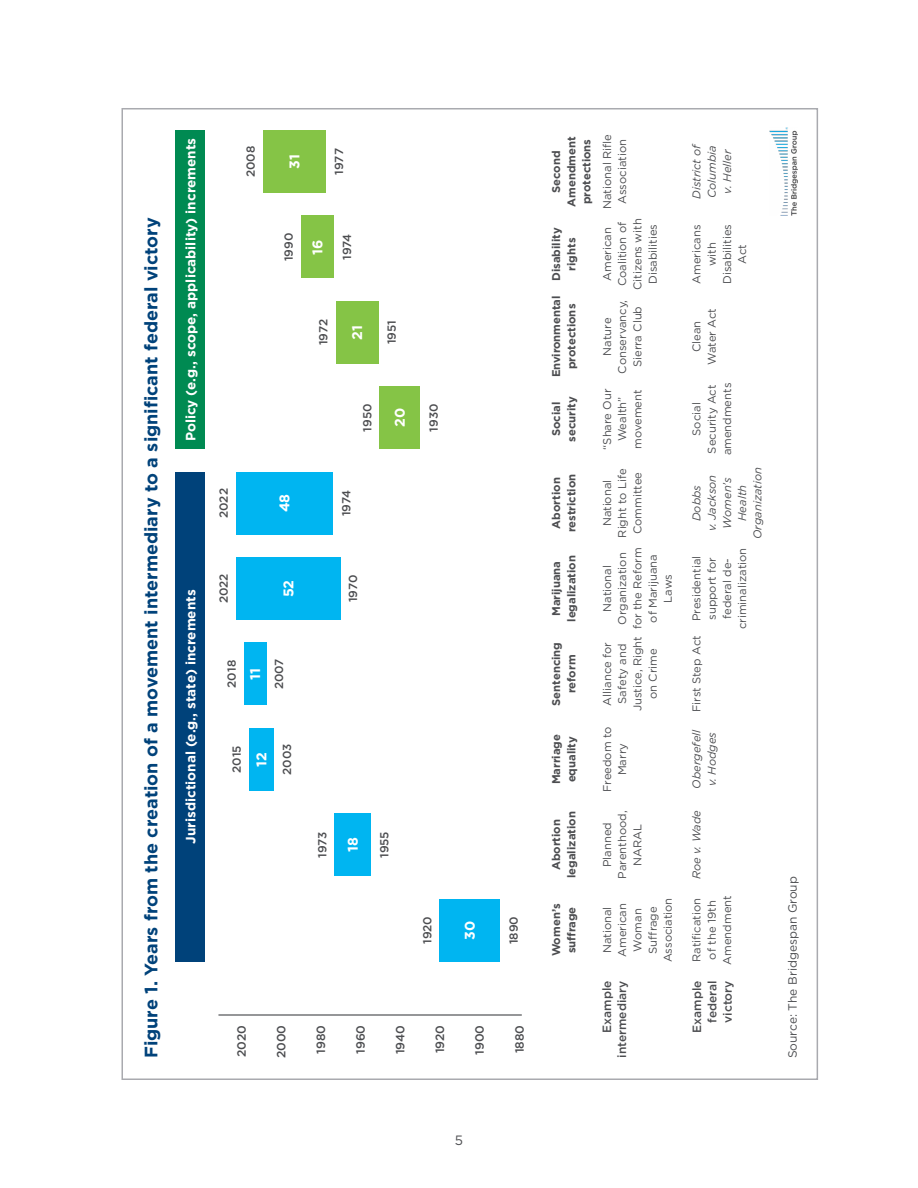
<style>
.page{position:relative;width:918px;height:1188px;background:#fff}
.page>*{position:absolute;margin:0;border:0;box-sizing:border-box;transform-origin:0 0}
.t1{font:700 18px "Gotham";color:#00427a}
.t2{font:700 14.1px "Gotham";color:#fff}
.t3{font:700 13.5px "Gotham";color:#fff}
.t4{font:13.5px "Gotham";color:#4c4d50}
.t5{font:500 12px/15.1px "Gotham";color:#4c4d50;text-align:right}
.t6{font:12px "Gotham";color:#4c4d50}
.t7{font:500 11.7px "Gotham";color:#4c4d50}
.t8{font:11.25px/15.1px "Gotham";color:#4c4d50;text-align:center}
.t9{font:700 11.25px/15.1px "Gotham";color:#4c4d50;text-align:center}
.t10{font:italic 11.25px/15.1px "Gotham";color:#4c4d50;text-align:center}
</style>
<div class="page">
<div style="left:176px;top:472px;width:29px;height:489px;background:#00427a"></div>
<div style="left:176px;top:130px;width:29px;height:319px;background:#008a52"></div>
<hr style="left:218px;top:1014px;width:304px;height:2px;background:#4c4d50">
<div style="left:440px;top:899px;width:60px;height:62px;background:#00b5f1"></div>
<div style="left:335px;top:814px;width:36px;height:62px;background:#00b5f1"></div>
<div style="left:249px;top:728px;width:24px;height:62px;background:#00b5f1"></div>
<div style="left:244px;top:643px;width:22px;height:62px;background:#00b5f1"></div>
<div style="left:236px;top:557px;width:105px;height:63px;background:#00b5f1"></div>
<div style="left:236px;top:472px;width:97px;height:62px;background:#00b5f1"></div>
<div style="left:380px;top:387px;width:40px;height:62px;background:#85c446"></div>
<div style="left:336px;top:301px;width:42px;height:62px;background:#85c446"></div>
<div style="left:301px;top:216px;width:33px;height:62px;background:#85c446"></div>
<div style="left:263px;top:130px;width:63px;height:63px;background:#85c446"></div>
<img style="left:769px;top:127px;width:29px;height:88px">
<h1 class="t1" style="left:139px;top:1058px;width:842px;rotate:-90deg">Figure 1. Years from the creation of a movement intermediary to a significant federal victory</h1>
<p class="t3" style="left:182px;top:441px;width:305px;rotate:-90deg">Policy (e.g., scope, applicability) increments</p>
<p class="t7" style="left:243px;top:177px;width:33px;rotate:-90deg">2008</p>
<p class="t7" style="left:216px;top:518px;width:31px;rotate:-90deg">2022</p>
<p class="t2" style="left:285px;top:169px;width:16px;rotate:-90deg">31</p>
<p class="t7" style="left:331px;top:175px;width:28px;rotate:-90deg">1977</p>
<p class="t7" style="left:281px;top:261px;width:30px;rotate:-90deg">1990</p>
<p class="t2" style="left:308px;top:255px;width:17px;rotate:-90deg">16</p>
<p class="t7" style="left:339px;top:260px;width:28px;rotate:-90deg">1974</p>
<p class="t7" style="left:316px;top:345px;width:28px;rotate:-90deg">1972</p>
<p class="t2" style="left:348px;top:340px;width:16px;rotate:-90deg">21</p>
<p class="t7" style="left:384px;top:344px;width:26px;rotate:-90deg">1951</p>
<p class="t2" style="left:275px;top:512px;width:20px;rotate:-90deg">48</p>
<p class="t7" style="left:360px;top:432px;width:30px;rotate:-90deg">1950</p>
<p class="t2" style="left:391px;top:427px;width:20px;rotate:-90deg">20</p>
<p class="t7" style="left:339px;top:516px;width:28px;rotate:-90deg">1974</p>
<p class="t3" style="left:182px;top:844px;width:256px;rotate:-90deg">Jurisdictional (e.g., state) increments</p>
<p class="t7" style="left:216px;top:603px;width:31px;rotate:-90deg">2022</p>
<p class="t2" style="left:279px;top:597px;width:19px;rotate:-90deg">52</p>
<p class="t7" style="left:224px;top:688px;width:29px;rotate:-90deg">2018</p>
<p class="t2" style="left:246px;top:680px;width:13px;rotate:-90deg">11</p>
<p class="t7" style="left:271px;top:689px;width:32px;rotate:-90deg">2007</p>
<p class="t7" style="left:229px;top:773px;width:29px;rotate:-90deg">2015</p>
<p class="t2" style="left:252px;top:767px;width:16px;rotate:-90deg">12</p>
<p class="t7" style="left:279px;top:775px;width:33px;rotate:-90deg">2003</p>
<p class="t7" style="left:345px;top:602px;width:29px;rotate:-90deg">1970</p>
<p class="t7" style="left:315px;top:858px;width:28px;rotate:-90deg">1973</p>
<p class="t2" style="left:344px;top:852px;width:16px;rotate:-90deg">18</p>
<p class="t7" style="left:377px;top:858px;width:28px;rotate:-90deg">1955</p>
<p class="t7" style="left:426px;top:432px;width:29px;rotate:-90deg">1930</p>
<p class="t7" style="left:420px;top:944px;width:29px;rotate:-90deg">1920</p>
<p class="t2" style="left:461px;top:940px;width:20px;rotate:-90deg">30</p>
<p class="t7" style="left:506px;top:944px;width:30px;rotate:-90deg">1890</p>
<p class="t5" style="left:234px;top:1057px;width:33px;rotate:-90deg">2020</p>
<p class="t5" style="left:273px;top:1058px;width:35px;rotate:-90deg">2000</p>
<p class="t5" style="left:313px;top:1054px;width:30px;rotate:-90deg">1980</p>
<p class="t5" style="left:353px;top:1054px;width:31px;rotate:-90deg">1960</p>
<p class="t5" style="left:393px;top:1054px;width:31px;rotate:-90deg">1940</p>
<p class="t5" style="left:432px;top:1053px;width:30px;rotate:-90deg">1920</p>
<p class="t5" style="left:472px;top:1055px;width:31px;rotate:-90deg">1900</p>
<p class="t5" style="left:512px;top:1053px;width:30px;rotate:-90deg">1880</p>
<p class="t9" style="left:549px;top:207px;width:72px;rotate:-90deg">Second<br>Amendment protections</p>
<p class="t8" style="left:599px;top:209px;width:76px;rotate:-90deg">National Rifle<br>Association</p>
<p class="t10" style="left:689px;top:199px;width:57px;rotate:-90deg">District of<br>Columbia v. Heller</p>
<p class="t9" style="left:549px;top:281px;width:55px;rotate:-90deg">Disability rights</p>
<p class="t8" style="left:599px;top:290px;width:73px;rotate:-90deg">American<br>Coalition of<br>Citizens with<br>Disabilities</p>
<p class="t8" style="left:689px;top:284px;width:61px;rotate:-90deg">Americans with<br>Disabilities<br>Act</p>
<p class="t9" style="left:549px;top:377px;width:83px;rotate:-90deg">Environmental protections</p>
<p class="t8" style="left:599px;top:374px;width:75px;rotate:-90deg">Nature<br>Conservancy,<br>Sierra Club</p>
<p class="t8" style="left:689px;top:365px;width:58px;rotate:-90deg">Clean<br>Water Act</p>
<p class="t9" style="left:549px;top:442px;width:47px;rotate:-90deg">Social security</p>
<p class="t8" style="left:599px;top:450px;width:63px;rotate:-90deg">“Share Our<br>Wealth” movement</p>
<p class="t8" style="left:689px;top:455px;width:74px;rotate:-90deg">Social<br>Security Act amendments</p>
<p class="t9" style="left:549px;top:532px;width:60px;rotate:-90deg">Abortion restriction</p>
<p class="t8" style="left:599px;top:538px;width:71px;rotate:-90deg">National<br>Right to Life<br>Committee</p>
<p class="t10" style="left:689px;top:539px;width:73px;rotate:-90deg">Dobbs<br>v. Jackson<br>Women’s<br>Health<br>Organization</p>
<p class="t9" style="left:549px;top:622px;width:68px;rotate:-90deg">Marijuana legalization</p>
<p class="t8" style="left:599px;top:629px;width:83px;rotate:-90deg">National<br>Organization for the Reform of Marijuana<br>Laws</p>
<p class="t8" style="left:689px;top:629px;width:83px;rotate:-90deg">Presidential support for federal de&shy;criminalization</p>
<p class="t9" style="left:549px;top:706px;width:65px;rotate:-90deg">Sentencing reform</p>
<p class="t8" style="left:599px;top:711px;width:77px;rotate:-90deg">Alliance for<br>Safety and<br>Justice, Right on Crime</p>
<p class="t8" style="left:689px;top:712px;width:78px;rotate:-90deg">First Step Act</p>
<p class="t9" style="left:549px;top:784px;width:52px;text-align:left;rotate:-90deg">Marriage equality</p>
<p class="t8" style="left:599px;top:792px;width:67px;rotate:-90deg">Freedom to<br>Marry</p>
<p class="t10" style="left:689px;top:789px;width:61px;text-align:left;rotate:-90deg">Obergefell v. Hodges</p>
<p class="t9" style="left:549px;top:878px;width:68px;rotate:-90deg">Abortion legalization</p>
<p class="t8" style="left:599px;top:879px;width:70px;rotate:-90deg">Planned<br>Parenthood,<br>NARAL</p>
<p class="t10" style="left:689px;top:879px;width:71px;rotate:-90deg">Roe v. Wade</p>
<p class="t9" style="left:549px;top:956px;width:54px;text-align:left;rotate:-90deg">Women’s suffrage</p>
<p class="t8" style="left:599px;top:962px;width:66px;rotate:-90deg">National<br>American<br>Woman<br>Suffrage<br>Association</p>
<p class="t8" style="left:689px;top:965px;width:71px;rotate:-90deg">Ratification of the 19th<br>Amendment</p>
<p class="t5" style="left:599px;top:1058px;width:79px;rotate:-90deg">Example intermediary</p>
<p class="t5" style="left:689px;top:1023px;width:44px;text-align:justify;text-indent:-10px;rotate:-90deg">Example federal victory</p>
<p class="t6" style="left:785px;top:1058px;width:184px;rotate:-90deg">Source: The Bridgespan Group</p>
<p class="t4" style="left:455px;top:1131px;width:10px">5</p>
</div>
